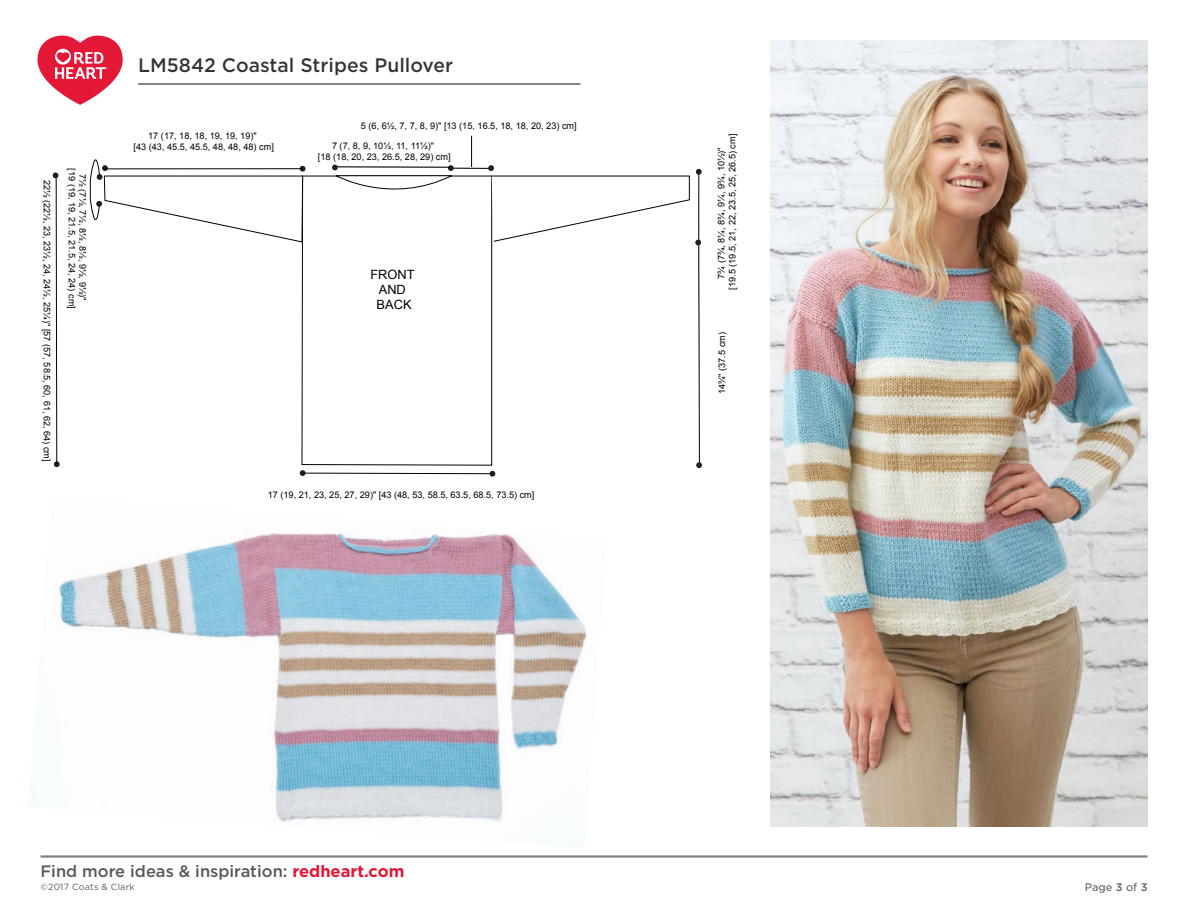
<style>
.page{position:relative;width:1188px;height:918px;background:#fff}
.page>*{position:absolute;margin:0;border:0;box-sizing:border-box;transform-origin:0 0}
._2nd_Page_Jump_Text{font:500 18.75px "Gotham S Sm";color:#333334}
.t1{font:500 16.5px "Gotham";color:#58595b}
.t2{font:12.75px/15.3px "Arial";color:#000;text-align:center}
.t3{font:10.5px "Gotham S Sm";color:#58595b}
.t4{font:9.15px/10.9px "Arial";color:#000;text-align:center}
.t5{font:9px "Gotham";letter-spacing:.02em;color:#58595b}
.s1{font-weight:700;color:#e31837}
.s2{font-weight:500}
</style>
<div class="page">
<hr style="left:40px;top:855px;width:1108px;height:3px;background:#808285">
<img style="left:28px;top:533px;width:559px;height:289px">
<hr style="left:138px;top:83px;width:442px;height:2px;background:#58595b">
<svg style="left:38px;top:36px;width:85px;height:69px"></svg>
<hr style="left:471px;top:136px;width:1px;height:31px;background:#000">
<svg style="left:53px;top:173px;width:7px;height:294px"></svg>
<svg style="left:89px;top:138px;width:613px;height:339px"></svg>
<img style="left:770px;top:40px;width:378px;height:787px">
<p class="t4" style="left:53px;top:180px;width:284px;rotate:90deg">22½ (22½, 23, 23½, 24, 24½, 25¼)" [57 (57, 58.5, 60, 61, 62, 64) cm]</p>
<p class="t4" style="left:88px;top:168px;width:142px;rotate:90deg">7½ (7½, 7½, 8½, 8½, 9½, 9½)" [19 (19, 19, 21.5, 21.5, 24, 24) cm]</p>
<p class="_2nd_Page_Jump_Text" style="left:138px;top:52px;width:316px">LM5842 Coastal Stripes Pullover</p>
<p class="t4" style="left:361px;top:120px;width:217px">5 (6, 6½, 7, 7, 8, 9)" [13 (15, 16.5, 18, 18, 20, 23) cm]</p>
<p class="t4" style="left:318px;top:141px;width:134px">7 (7, 8, 9, 10½, 11, 11½)"<br>[18 (18, 20, 23, 26.5, 28, 29) cm]</p>
<p class="t4" style="left:134px;top:130px;width:142px">17 (17, 18, 18, 19, 19, 19)"<br>[43 (43, 45.5, 45.5, 48, 48, 48) cm]</p>
<p class="t4" style="left:716px;top:290px;width:157px;rotate:-90deg">7¾ (7¾, 8¼, 8¾, 9¼, 9¾, 10½)"<br>[19.5 (19.5, 21, 22, 23.5, 25, 26.5) cm]</p>
<p class="t2" style="left:370px;top:267px;width:46px">FRONT<br>AND<br>BACK</p>
<p class="t2" style="left:376px;top:303px;width:46px">FRONT</p>
<p class="t4" style="left:268px;top:490px;width:268px">17 (19, 21, 23, 25, 27, 29)" [43 (48, 53, 58.5, 63.5, 68.5, 73.5) cm]</p>
<p class="t4" style="left:716px;top:394px;width:64px;rotate:-90deg">14¾" (37.5 cm)</p>
<h2 class="t1" style="left:40px;top:860px;width:365px">Find more ideas &amp; inspiration: <span class="s1">redheart.com</span></h2>
<p class="t5" style="left:40px;top:882px;width:96px">©2017 Coats &amp; Clark</p>
<p class="t3" style="left:1085px;top:880px;width:64px">Page <span class="s2">3</span> of <span class="s2">3</span></p>
</div>
